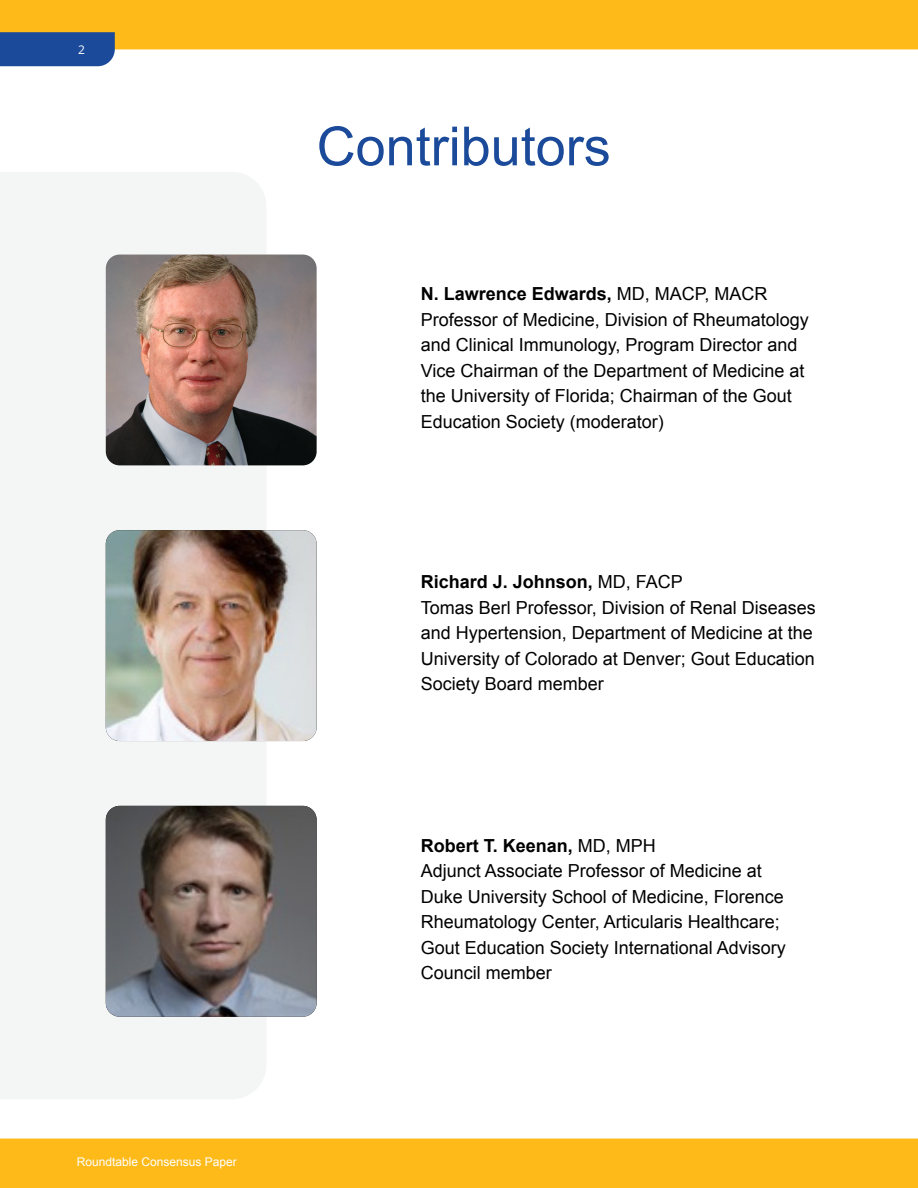
<style>
.page{position:relative;width:918px;height:1188px;background:#fff}
.page>*{position:absolute;margin:0;border:0;box-sizing:border-box;transform-origin:0 0}
.t1{font:54px "Arial";color:#1a4a99}
.t2{font:18px/25.5px "Arial";color:#000}
.t3{font:12px "Arial";color:#fff}
.t4{font:12px "Open Sans";color:#fff}
.s1{font-weight:700}
</style>
<div class="page">
<div style="left:0;top:0;width:918px;height:49px;background:#fdba19"></div>
<div style="left:0;top:1139px;width:918px;height:49px;background:#fdba19"></div>
<div style="left:0;top:32px;width:115px;height:34px;background:#1a4a99"></div>
<div style="left:0;top:172px;width:266px;height:927px;background:#f4f5f5"></div>
<img style="left:106px;top:255px;width:211px;height:210px">
<img style="left:106px;top:530px;width:211px;height:211px">
<img style="left:106px;top:806px;width:211px;height:211px">
<p class="t4" style="left:78px;top:41px;width:8px">2</p>
<p class="t3" style="left:77px;top:1154px;width:162px">Roundtable Consensus Paper</p>
<h1 class="t1" style="left:317px;top:111px;width:296px">Contributors</h1>
<p class="t2" style="left:421px;top:282px;width:390px"><span class="s1">N. Lawrence Edwards,</span> MD, MACP, MACR Professor of Medicine, Division of Rheumatology and Clinical Immunology, Program Director and Vice Chairman of the Department of Medicine at the University of Florida; Chairman of the Gout Education Society (moderator)</p>
<p class="t2" style="left:421px;top:569px;width:397px"><span class="s1">Richard J. Johnson,</span> MD, FACP<br>Tomas Berl Professor, Division of Renal Diseases and Hypertension, Department of Medicine at the University of Colorado at Denver; Gout Education Society Board member</p>
<p class="t2" style="left:421px;top:833px;width:367px"><span class="s1">Robert T. Keenan,</span> MD, MPH<br>Adjunct Associate Professor of Medicine at Duke University School of Medicine, Florence Rheumatology Center, Articularis Healthcare; Gout Education Society International Advisory Council member</p>
</div>
